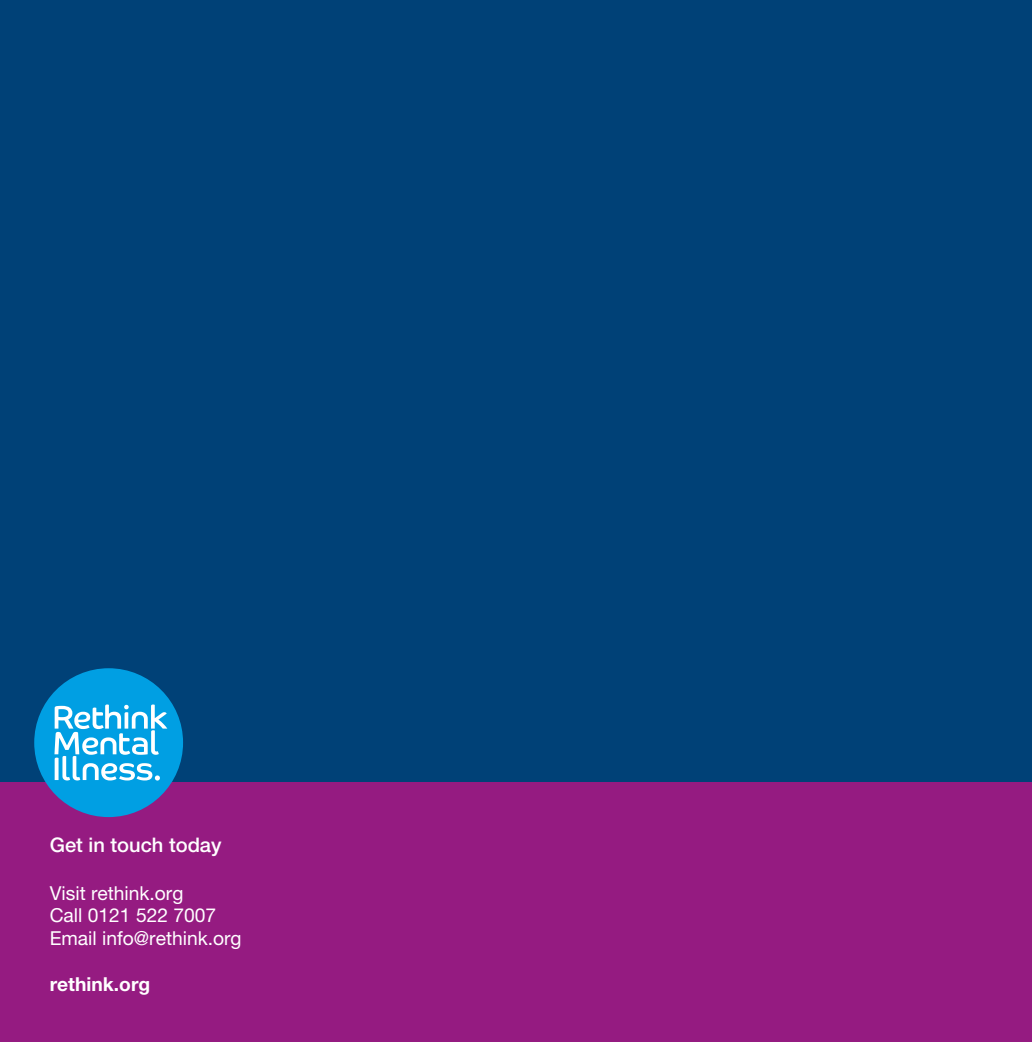
<style>
.page{position:relative;width:1032px;height:1042px;background:#004177}
.page>*{position:absolute;margin:0;border:0;box-sizing:border-box;transform-origin:0 0}
.sub{font:500 20.12px "Helvetica Neue LT Pro";color:#fff}
.t1{font:19.25px "Helvetica Neue LT Pro";color:#fff}
.t2{font:700 19.25px "Helvetica Neue LT Pro";color:#fff}
</style>
<div class="page">
<div style="left:0;top:783px;width:1032px;height:259px;background:#951b81"></div>
<div style="left:34px;top:668px;width:149px;height:149px;background:#009fe3;border-radius:50%"></div>
<svg style="left:54px;top:704px;width:113px;height:76px"></svg>
<p class="sub" style="left:50px;top:832px;width:173px">Get in touch today</p>
<p class="t1" style="left:50px;top:881px;width:135px">Visit rethink.org</p>
<p class="t1" style="left:50px;top:904px;width:168px">Call 0121 522 7007</p>
<p class="t1" style="left:50px;top:927px;width:193px">Email info@rethink.org</p>
<p class="t2" style="left:50px;top:972px;width:102px">rethink.org</p>
</div>
